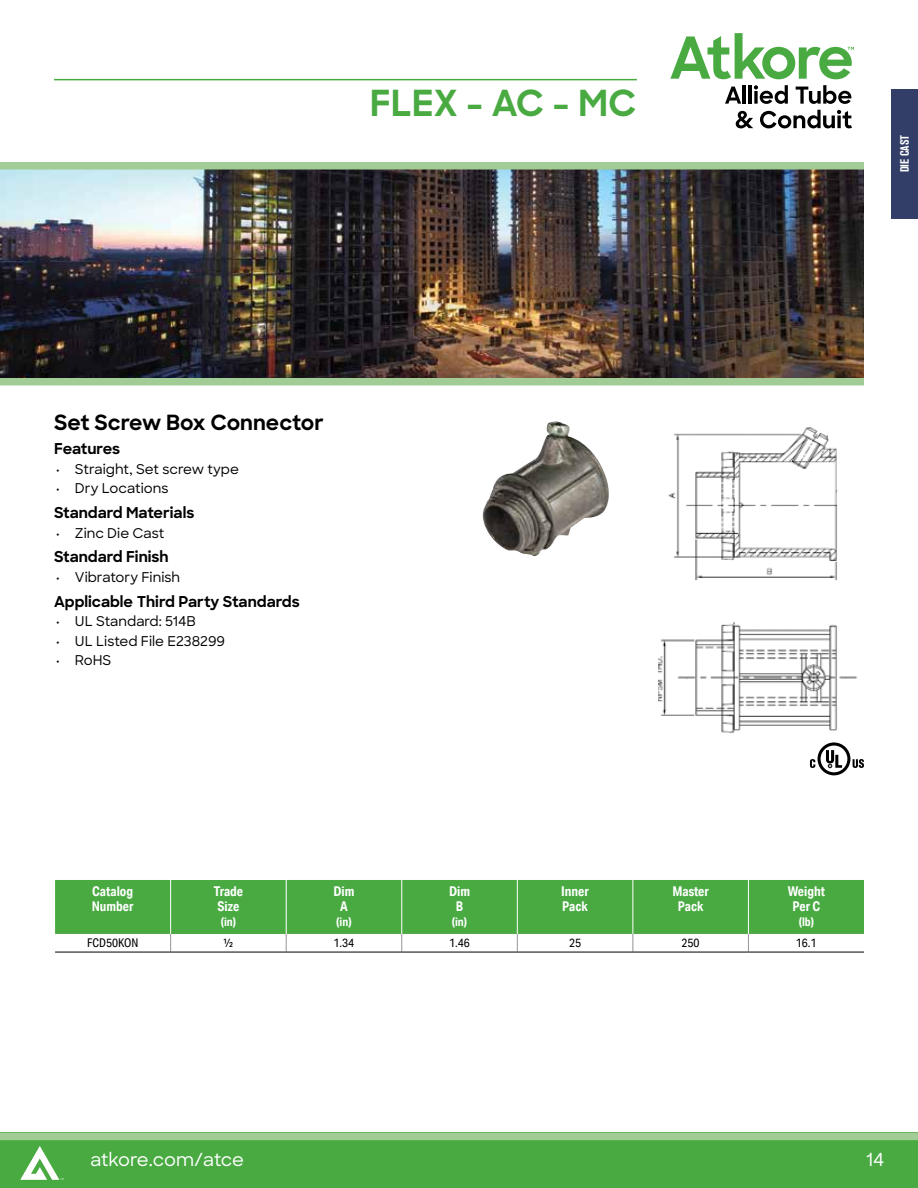
<style>
.page{position:relative;width:918px;height:1188px;background:#fff}
.page>*{position:absolute;margin:0;border:0;box-sizing:border-box;transform-origin:0 0}
.t1{font:700 36px "Sharp Sans";color:#49aa42}
.t2{font:700 21px "Sharp Sans";color:#000}
.t3{font:500 18px "Sharp Sans";letter-spacing:-.005em;color:#fff}
.t4{font:700 15px "Sharp Sans";color:#000}
.t5{font:500 13.5px "Sharp Sans";color:#000}
.t6{font:700 13.5px/15px "Aktiv Grotesk Cd";color:#fff;text-align:center}
.t7{font:12px "Aktiv Grotesk Cd";color:#000}
.t8{font:700 12px "Aktiv Grotesk Cd";color:#fff}
.t9{font:12px "Akzidenz Grotesk BQ Bd Cnd Alt";color:#fff}
.t10{font:12px "Aktiv Grotesk";color:#000;scale:.9 1}
</style>
<div class="page">
<div style="left:891px;top:89px;width:27px;height:129px;background:#323e67"></div>
<div style="left:0;top:1133px;width:918px;height:55px;background:#49aa42"></div>
<hr style="left:54px;top:79px;width:583px;height:1px;background:#49aa42">
<svg style="left:725px;top:87px;width:16px;height:17px"></svg>
<hr style="left:743px;top:85px;width:3px;height:19px;background:#000">
<hr style="left:749px;top:85px;width:3px;height:19px;background:#000">
<svg style="left:754px;top:85px;width:34px;height:19px"></svg>
<svg style="left:796px;top:85px;width:55px;height:19px"></svg>
<svg style="left:736px;top:111px;width:17px;height:17px"></svg>
<svg style="left:760px;top:110px;width:92px;height:18px"></svg>
<svg style="left:670px;top:33px;width:184px;height:46px"></svg>
<div style="left:0;top:1133px;width:918px;height:7px;background:#a2cc95"></div>
<svg style="left:20px;top:1146px;width:43px;height:34px"></svg>
<div style="left:55px;top:880px;width:809px;height:54px;background:#49aa42"></div>
<div style="left:171px;top:880px;width:115px;height:54px;background:#49aa42"></div>
<hr style="left:170px;top:880px;width:1px;height:54px;background:#fff">
<hr style="left:286px;top:880px;width:1px;height:54px;background:#fff">
<hr style="left:401px;top:880px;width:1px;height:54px;background:#fff">
<hr style="left:517px;top:880px;width:1px;height:54px;background:#fff">
<hr style="left:633px;top:880px;width:1px;height:54px;background:#fff">
<hr style="left:748px;top:880px;width:1px;height:54px;background:#fff">
<svg style="left:55px;top:934px;width:809px;height:18px"></svg>
<hr style="left:55px;top:952px;width:116px;height:1px;background:#000">
<hr style="left:171px;top:952px;width:115px;height:1px;background:#000">
<hr style="left:286px;top:952px;width:116px;height:1px;background:#000">
<hr style="left:402px;top:952px;width:115px;height:1px;background:#000">
<hr style="left:517px;top:952px;width:116px;height:1px;background:#000">
<hr style="left:633px;top:952px;width:115px;height:1px;background:#000">
<hr style="left:748px;top:952px;width:116px;height:1px;background:#000">
<img style="left:482px;top:421px;width:127px;height:135px">
<img style="left:659px;top:427px;width:199px;height:306px">
<svg style="left:810px;top:743px;width:54px;height:32px"></svg>
<img style="left:0;top:170px;width:864px;height:208px">
<div style="left:0;top:162px;width:864px;height:8px;background:#a2cc95"></div>
<div style="left:0;top:378px;width:864px;height:8px;background:#a2cc95"></div>
<h1 class="t1" style="left:370px;top:76px;width:268px">FLEX - AC - MC</h1>
<p class="t9" style="left:898px;top:172px;width:39px;rotate:-90deg">DIE CAST</p>
<h2 class="t2" style="left:54px;top:407px;width:271px">Set Screw Box Connector</h2>
<p class="t4" style="left:54px;top:438px;width:68px">Features</p>
<p class="t5" style="left:56px;top:459px;width:185px">• Straight, Set screw type</p>
<p class="t5" style="left:56px;top:479px;width:115px">• Dry Locations</p>
<p class="t4" style="left:54px;top:502px;width:142px">Standard Materials</p>
<p class="t5" style="left:56px;top:523px;width:110px">• Zinc Die Cast</p>
<p class="t4" style="left:54px;top:546px;width:116px">Standard Finish</p>
<p class="t5" style="left:56px;top:567px;width:126px">• Vibratory Finish</p>
<p class="t4" style="left:54px;top:590px;width:247px">Applicable Third Party Standards</p>
<p class="t5" style="left:56px;top:611px;width:142px">• UL Standard: 514B</p>
<p class="t5" style="left:56px;top:631px;width:171px">• UL Listed File E238299</p>
<p class="t5" style="left:56px;top:650px;width:57px">• RoHS</p>
<p class="t6" style="left:92px;top:884px;width:43px;text-align:left">Catalog<br>Number</p>
<p class="t6" style="left:214px;top:884px;width:31px;text-align:left">Trade<br>Size</p>
<p class="t8" style="left:221px;top:915px;width:17px">(in)</p>
<p class="t6" style="left:333px;top:884px;width:23px">Dim<br>A</p>
<p class="t8" style="left:336px;top:915px;width:17px">(in)</p>
<p class="t6" style="left:449px;top:884px;width:23px">Dim<br>B</p>
<p class="t8" style="left:452px;top:915px;width:17px">(in)</p>
<p class="t6" style="left:561px;top:884px;width:29px;text-align:left">Inner<br>Pack</p>
<p class="t6" style="left:672px;top:884px;width:38px">Master<br>Pack</p>
<p class="t6" style="left:788px;top:884px;width:39px">Weight<br>Per C</p>
<p class="t8" style="left:799px;top:915px;width:17px">(lb)</p>
<p class="t7" style="left:87px;top:936px;width:53px">FCD50KON</p>
<p class="t10" style="left:224px;top:936px;width:12px">1/2</p>
<p class="t7" style="left:334px;top:936px;width:22px">1.34</p>
<p class="t7" style="left:449px;top:936px;width:22px">1.46</p>
<p class="t7" style="left:569px;top:936px;width:13px">25</p>
<p class="t7" style="left:682px;top:936px;width:19px">250</p>
<p class="t7" style="left:796px;top:936px;width:22px">16.1</p>
<h3 class="t3" style="left:90px;top:1146px;width:155px">atkore.com/atce</h3>
<h3 class="t3" style="left:866px;top:1146px;width:20px">14</h3>
</div>
